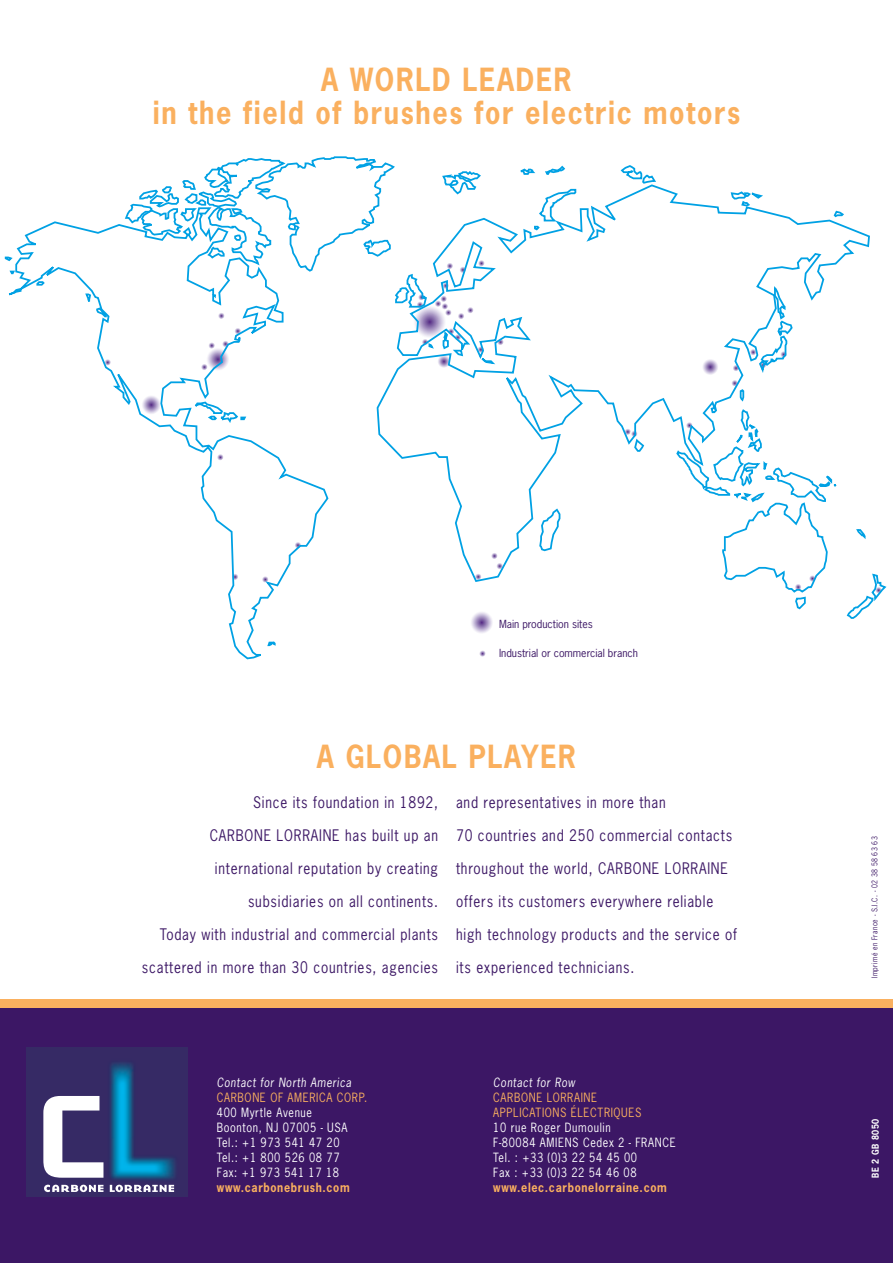
<style>
.page{position:relative;width:893px;height:1263px;background:#fff}
.page>*{position:absolute;margin:0;border:0;box-sizing:border-box;transform-origin:0 0}
.t1{font:700 30px/33px "News Gothic";letter-spacing:.06em;color:#fab05f;text-align:center;scale:.9 1}
.t2{font:15px "News Gothic";letter-spacing:.06em;color:#3c1765;scale:.9 1}
.t3{font:12px/15px "News Gothic";letter-spacing:.06em;color:#fff;scale:.9 1}
.t4{font:12px/15px "News Gothic";letter-spacing:.055em;color:#fab05f;scale:.9 1}
.t5{font:700 12px "News Gothic";letter-spacing:.06em;color:#fab05f;scale:.9 1}
.t6{font:italic 12px "News Gothic";letter-spacing:.055em;color:#fff;scale:.9 1}
.t7{font:10.5px "News Gothic";color:#3c1765}
.t8{font:700 9px "News Gothic";letter-spacing:.06em;color:#fff;scale:.9 1}
.t9{font:7.5px "News Gothic";letter-spacing:.06em;color:#3c1765;scale:.9 1}
</style>
<div class="page">
<svg style="left:469px;top:610px;width:24px;height:24px"></svg>
<svg style="left:479px;top:650px;width:7px;height:7px"></svg>
<svg style="left:15px;top:221px;width:314px;height:439px"></svg>
<svg style="left:376px;top:185px;width:494px;height:397px"></svg>
<svg style="left:832px;top:210px;width:13px;height:8px"></svg>
<svg style="left:729px;top:185px;width:36px;height:22px"></svg>
<svg style="left:620px;top:165px;width:36px;height:20px"></svg>
<svg style="left:545px;top:165px;width:21px;height:10px"></svg>
<svg style="left:520px;top:168px;width:15px;height:7px"></svg>
<svg style="left:441px;top:171px;width:41px;height:25px"></svg>
<svg style="left:533px;top:188px;width:44px;height:44px"></svg>
<svg style="left:266px;top:640px;width:10px;height:7px"></svg>
<svg style="left:184px;top:401px;width:64px;height:24px"></svg>
<svg style="left:36px;top:280px;width:10px;height:7px"></svg>
<svg style="left:9px;top:287px;width:13px;height:28px"></svg>
<svg style="left:9px;top:270px;width:8px;height:6px"></svg>
<svg style="left:4px;top:256px;width:9px;height:6px"></svg>
<svg style="left:84px;top:292px;width:24px;height:26px"></svg>
<svg style="left:123px;top:156px;width:305px;height:163px"></svg>
<svg style="left:749px;top:284px;width:45px;height:88px"></svg>
<svg style="left:421px;top:327px;width:83px;height:38px"></svg>
<svg style="left:538px;top:507px;width:23px;height:45px"></svg>
<svg style="left:624px;top:428px;width:21px;height:25px"></svg>
<svg style="left:675px;top:379px;width:212px;height:240px"></svg>
<div style="left:0;top:1008px;width:893px;height:255px;background:#3c1765"></div>
<div style="left:0;top:999px;width:893px;height:9px;background:#fab05f"></div>
<svg style="left:27px;top:1047px;width:160px;height:150px;background:#495283"></svg>
<h1 class="t1" style="left:153px;top:64px;width:654px">A WORLD LEADER<br>in the field of brushes for electric motors</h1>
<p class="t7" style="left:499px;top:618px;width:95px">Main production sites</p>
<p class="t7" style="left:499px;top:647px;width:141px">Industrial or commercial branch</p>
<h1 class="t1" style="left:317px;top:741px;width:289px">A GLOBAL PLAYER</h1>
<p class="t2" style="left:253px;top:794px;width:207px">Since its foundation in 1892,</p>
<p class="t2" style="left:210px;top:827px;width:255px">CARBONE LORRAINE has built up an</p>
<p class="t2" style="left:215px;top:860px;width:249px">international reputation by creating</p>
<p class="t2" style="left:248px;top:893px;width:213px">subsidiaries on all continents.</p>
<p class="t2" style="left:160px;top:926px;width:311px">Today with industrial and commercial plants</p>
<p class="t2" style="left:142px;top:959px;width:330px">scattered in more than 30 countries, agencies</p>
<p class="t2" style="left:456px;top:794px;width:234px">and representatives in more than</p>
<p class="t2" style="left:456px;top:827px;width:308px">70 countries and 250 commercial contacts</p>
<p class="t2" style="left:456px;top:860px;width:304px">throughout the world, CARBONE LORRAINE</p>
<p class="t2" style="left:456px;top:893px;width:287px">offers its customers everywhere reliable</p>
<p class="t2" style="left:456px;top:926px;width:314px">high technology products and the service of</p>
<p class="t2" style="left:456px;top:959px;width:199px">its experienced technicians.</p>
<p class="t6" style="left:217px;top:1076px;width:151px">Contact for North America</p>
<p class="t4" style="left:217px;top:1090px;width:169px">CARBONE OF AMERICA CORP.</p>
<p class="t3" style="left:217px;top:1105px;width:147px">400 Myrtle Avenue<br>Boonton, NJ 07005 - USA<br>Tel.: +1 973 541 47 20<br>Tel.: +1 800 526 08 77<br>Fax: +1 973 541 17 18</p>
<p class="t5" style="left:217px;top:1181px;width:149px">www.carbonebrush.com</p>
<p class="t6" style="left:493px;top:1076px;width:92px">Contact for Row</p>
<p class="t4" style="left:493px;top:1090px;width:166px">CARBONE LORRAINE<br>APPLICATIONS ÉLECTRIQUES</p>
<p class="t3" style="left:493px;top:1120px;width:204px">10 rue Roger Dumoulin<br>F-80084 AMIENS Cedex 2 - FRANCE<br>Tel. : +33 (0)3 22 54 45 00<br>Fax : +33 (0)3 22 54 46 08</p>
<p class="t5" style="left:493px;top:1181px;width:194px">www.elec.carbonelorraine.com</p>
<p class="t9" style="left:871px;top:978px;width:159px;rotate:-90deg">Imprimé en France - S.I.C. - 02 38 58 63 63</p>
<p class="t8" style="left:870px;top:1178px;width:67px;rotate:-90deg">BE 2 GB 8050</p>
</div>
